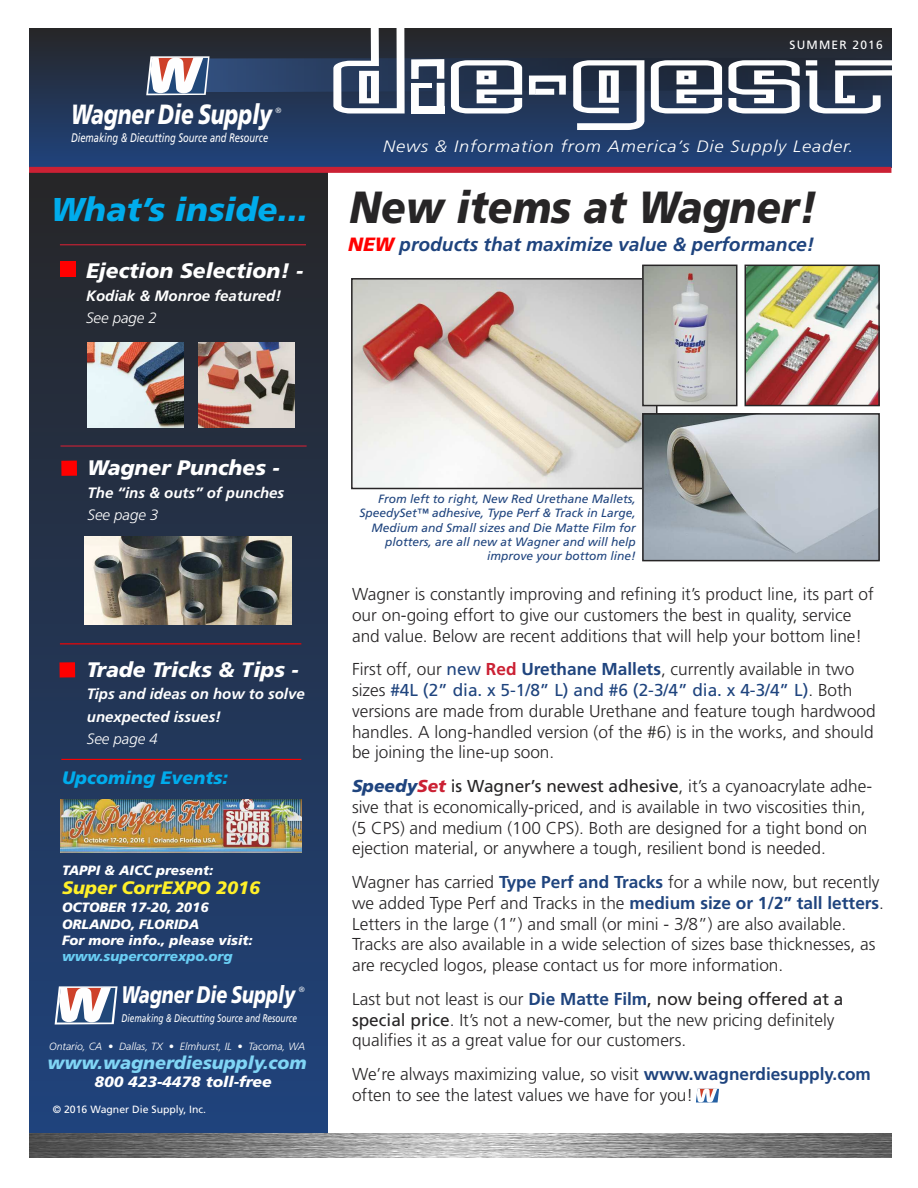
<style>
.page{position:relative;width:918px;height:1188px;background:#fff}
.page>*{position:absolute;margin:0;border:0;box-sizing:border-box;transform-origin:0 0}
.t1{font:italic 900 45px "Frutiger";color:#272526;scale:.9 1}
.t2{font:italic 900 33px "Frutiger";color:#00acec}
.t3{font:italic 900 27.75px "Frutiger";color:#fff;scale:.75 1}
.t4{font:italic 900 24px "Frutiger";color:#fff;scale:.75 1}
.t5{font:italic 900 21px "Frutiger";color:#fff}
.t6{font:italic 700 19.2px "Frutiger";color:#1f447e}
.t7{font:italic 900 18px "Frutiger";color:#80d5f5}
.t8{font:italic 900 18px "Frutiger";color:#fff029}
.t9{font:italic 900 18px "Frutiger";color:#00acec}
.t10{font:300 17.25px/20.7px "Frutiger";color:#272526}
.t11{font:italic 300 16.5px "Frutiger";letter-spacing:.05em;color:#fff;scale:1.1 1}
.t12{font:italic 700 15px/22.5px "Frutiger";color:#fff}
.t13{font:italic 300 15px "Frutiger";color:#fff}
.t14{font:italic 900 15px "Frutiger";color:#fff;scale:1.05 1}
.t15{font:italic 900 13.5px/16.2px "Frutiger";color:#fff}
.t16{font:italic 900 13.5px "Frutiger";color:#69cef4}
.t17{font:italic 12.45px "Frutiger";color:#fff;scale:.75 1}
.t18{font:italic 12px/14.4px "Frutiger";color:#1f447e;text-align:right}
.t19{font:12px "Frutiger";letter-spacing:.1em;color:#fff}
.t20{font:italic 11.1px "Frutiger";color:#fff;scale:.75 1}
.t21{font:italic 300 10.5px "Frutiger";color:#fff}
.t22{font:10.5px "Frutiger";color:#fff}
.t23{font:300 7.5px "Frutiger";color:#fff}
.s1{font-weight:900;color:#f00}
.s2{font-weight:400;color:#1f447e}
.s3{font-weight:700;color:#cb2134}
.s4{font-weight:700;color:#1f447e}
.s5{font-weight:900;font-style:italic;color:#1f447e}
.s6{font-weight:900;font-style:italic;color:#cb2134}
.s7{font-weight:400}
</style>
<div class="page">
<div style="left:29px;top:28px;width:862px;height:139px;background:linear-gradient(to bottom,#262627,#1f437c)"></div>
<div style="left:29px;top:172px;width:298px;height:976px;background:linear-gradient(to bottom,#282627,#1f437e)"></div>
<hr style="left:60px;top:244px;width:246px;height:1px;background:#cb2134">
<hr style="left:61px;top:445px;width:246px;height:2px;background:#cb2134">
<hr style="left:60px;top:643px;width:241px;height:1px;background:#f00">
<hr style="left:61px;top:759px;width:240px;height:1px;background:#f00">
<div style="left:60px;top:261px;width:15px;height:16px;background:#f00"></div>
<div style="left:61px;top:461px;width:16px;height:15px;background:#f00"></div>
<div style="left:59px;top:662px;width:16px;height:16px;background:#f00"></div>
<img style="left:29px;top:1134px;width:862px;height:24px">
<div style="left:29px;top:167px;width:862px;height:6px;background:#cb2134"></div>
<svg style="left:146px;top:28px;width:746px;height:102px"></svg>
<svg style="left:55px;top:986px;width:64px;height:39px"></svg>
<img style="left:354px;top:281px;width:300px;height:205px">
<div style="left:351px;top:278px;width:306px;height:211px;border:2px solid #272526"></div>
<img style="left:645px;top:268px;width:89px;height:135px">
<div style="left:642px;top:265px;width:95px;height:141px;border:2px solid #272526"></div>
<img style="left:748px;top:268px;width:129px;height:135px">
<div style="left:745px;top:265px;width:135px;height:141px;border:2px solid #272526"></div>
<img style="left:645px;top:416px;width:232px;height:142px">
<div style="left:642px;top:413px;width:238px;height:148px;border:2px solid #272526"></div>
<svg style="left:696px;top:1089px;width:23px;height:14px"></svg>
<img style="left:85px;top:536px;width:207px;height:89px">
<img style="left:88px;top:342px;width:96px;height:85px">
<img style="left:198px;top:342px;width:96px;height:85px">
<img style="left:60px;top:799px;width:242px;height:54px">
<h3 class="t3" style="left:71px;top:103px;width:269px">Wagner Die Supply</h3>
<p class="t23" style="left:276px;top:108px;width:8px">®</p>
<p class="t17" style="left:71px;top:132px;width:264px">Diemaking &amp; Diecutting Source and Resource</p>
<h2 class="t2" style="left:51px;top:197px;width:258px">What’s inside...</h2>
<p class="t5" style="left:86px;top:262px;width:218px">Ejection Selection! -</p>
<p class="t12" style="left:86px;top:285px;width:197px">Kodiak &amp; Monroe featured!</p>
<p class="t13" style="left:86px;top:312px;width:72px">See page 2</p>
<p class="t19" style="left:789px;top:40px;width:95px">SUMMER 2016</p>
<p class="t11" style="left:383px;top:140px;width:429px">News &amp; Information from America’s Die Supply Leader.</p>
<h1 class="t1" style="left:350px;top:189px;width:521px">New items at Wagner!</h1>
<p class="t6" style="left:348px;top:237px;width:468px"><span class="s1">NEW</span> products that maximize value &amp; performance!</p>
<p class="t5" style="left:88px;top:460px;width:193px">Wagner Punches -</p>
<p class="t12" style="left:88px;top:483px;width:198px">The “ins &amp; outs” of punches</p>
<p class="t13" style="left:88px;top:509px;width:72px">See page 3</p>
<p class="t5" style="left:87px;top:661px;width:213px">Trade Tricks &amp; Tips -</p>
<p class="t12" style="left:87px;top:684px;width:219px">Tips and ideas on how to solve unexpected issues!</p>
<p class="t13" style="left:87px;top:733px;width:72px">See page 4</p>
<p class="t9" style="left:62px;top:771px;width:168px">Upcoming Events:</p>
<p class="t15" style="left:62px;top:863px;width:153px">TAPPI &amp; AICC present:</p>
<p class="t8" style="left:62px;top:881px;width:200px">Super CorrEXPO 2016</p>
<p class="t15" style="left:62px;top:901px;width:192px">OCTOBER 17-20, 2016<br>ORLANDO, FLORIDA<br>For more info., please visit:</p>
<p class="t16" style="left:62px;top:951px;width:172px">www.supercorrexpo.org</p>
<h3 class="t4" style="left:121px;top:985px;width:233px">Wagner Die Supply</h3>
<p class="t23" style="left:299px;top:987px;width:8px">®</p>
<p class="t20" style="left:121px;top:1014px;width:236px">Diemaking &amp; Diecutting Source and Resource</p>
<p class="t21" style="left:49px;top:1043px;width:258px">Ontario, CA • Dallas, TX • Elmhurst, IL • Tacoma, WA</p>
<p class="t7" style="left:48px;top:1055px;width:261px">www.wagnerdiesupply.com</p>
<p class="t14" style="left:94px;top:1075px;width:171px">800 423-4478 toll-free</p>
<p class="t22" style="left:53px;top:1105px;width:155px">© 2016 Wagner Die Supply, Inc.</p>
<p class="t18" style="left:360px;top:492px;width:278px">From left to right, New Red Urethane Mallets, SpeedySet™ adhesive, Type Perf &amp; Track in Large, Medium and Small sizes and Die Matte Film for plotters, are all new at Wagner and will help improve your bottom line!</p>
<p class="t10" style="left:352px;top:585px;width:523px">Wagner is constantly improving and refining it’s product line, its part of our on-going effort to give our customers the best in quality, service and value. Below are recent additions that will help your bottom line!</p>
<p class="t10" style="left:352px;top:660px;width:525px">First off, our <span class="s2">new</span> <span class="s3">Red</span> <span class="s4">Urethane Mallets</span>, currently available in two sizes <span class="s2">#4L (2” dia. x 5-1/8” L) and #6 (2-3/4” dia. x 4-3/4” L)</span>. Both versions are made from durable Urethane and feature tough hardwood handles. A long-handled version (of the #6) is in the works, and should be joining the line-up soon.</p>
<p class="t10" style="left:352px;top:777px;width:522px"><span class="s5">Speedy</span><span class="s6">Set</span> <span class="s7">is Wagner’s newest adhesive</span>, it’s a cyanoacrylate adhe&shy;sive that is economically-priced, and is available in two viscosities thin, (5 CPS) and medium (100 CPS). Both are designed for a tight bond on ejection material, or anywhere a tough, resilient bond is needed.</p>
<p class="t10" style="left:352px;top:873px;width:534px">Wagner has carried <span class="s4">Type Perf and Tracks</span> for a while now, but recently we added Type Perf and Tracks in the <span class="s4">medium size or 1/2” tall letters</span>.<br>Letters in the large (1”) and small (or mini - 3/8”) are also available.<br>Tracks are also available in a wide selection of sizes base thicknesses, as are recycled logos, please contact us for more information.</p>
<p class="t10" style="left:352px;top:990px;width:493px">Last but not least is our <span class="s4">Die Matte Film</span><span class="s7">, now being offered at a special price</span>. It’s not a new-comer, but the new pricing definitely qualifies it as a great value for our customers.</p>
<p class="t10" style="left:352px;top:1065px;width:520px">We’re always maximizing value, so visit <span class="s4">www.wagnerdiesupply.com </span>often to see the latest values we have for you!</p>
</div>
